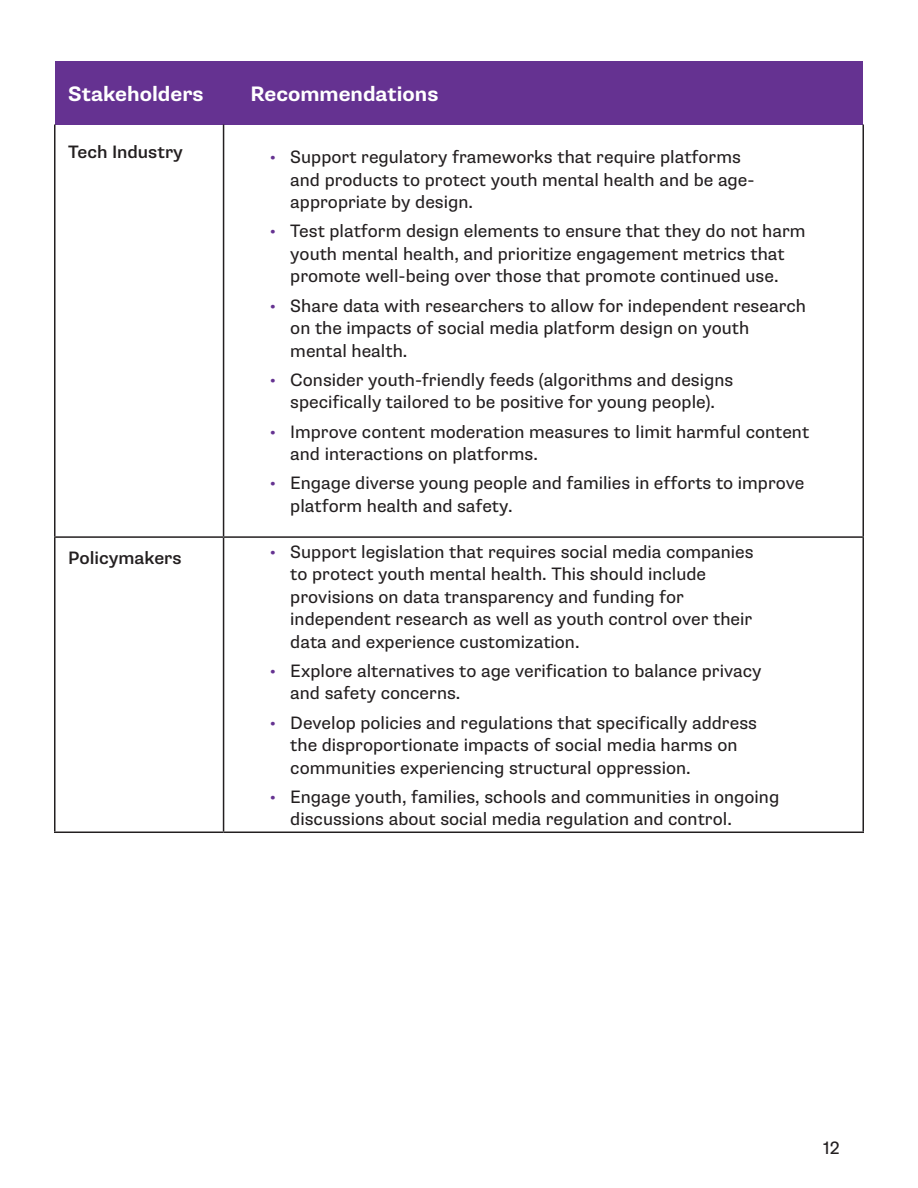
<style>
.page{position:relative;width:918px;height:1188px;background:#fff}
.page>*{position:absolute;margin:0;border:0;box-sizing:border-box;transform-origin:0 0}
.t1{font:700 21px "Supria Sans";color:#fff}
.t2{font:18px/22.5px "Supria Sans";color:#231f20}
.t3{font:500 18px "Supria Sans";color:#231f20}
.s1{font-size:16.5px;color:#653291}
</style>
<div class="page">
<div style="left:55px;top:61px;width:169px;height:64px;background:#653291"></div>
<div style="left:224px;top:61px;width:639px;height:64px;background:#653291"></div>
<hr style="left:54px;top:125px;width:2px;height:411px;background:#231f20">
<hr style="left:223px;top:125px;width:1px;height:411px;background:#231f20">
<hr style="left:862px;top:125px;width:2px;height:411px;background:#231f20">
<hr style="left:54px;top:536px;width:170px;height:2px;background:#231f20">
<hr style="left:54px;top:538px;width:2px;height:294px;background:#231f20">
<hr style="left:224px;top:536px;width:640px;height:2px;background:#231f20">
<hr style="left:223px;top:538px;width:1px;height:294px;background:#231f20">
<hr style="left:862px;top:538px;width:2px;height:294px;background:#231f20">
<hr style="left:54px;top:832px;width:170px;height:1px;background:#231f20">
<hr style="left:224px;top:832px;width:640px;height:1px;background:#231f20">
<p class="t1" style="left:68px;top:80px;width:137px">Stakeholders</p>
<p class="t1" style="left:251px;top:80px;width:189px">Recommendations</p>
<p class="t3" style="left:68px;top:141px;width:116px">Tech Industry</p>
<p class="t2" style="left:290px;top:146px;width:466px;text-indent:-20px"><span class="s1">•</span> Support regulatory frameworks that require platforms and products to protect youth mental health and be age&shy;appropriate by design.</p>
<p class="t2" style="left:270px;top:220px;width:537px;text-align:center"><span class="s1">•</span> Test platform design elements to ensure that they do not harm youth mental health, and prioritize engagement metrics that promote well-being over those that promote continued use.</p>
<p class="t2" style="left:290px;top:295px;width:517px;text-indent:-20px"><span class="s1">•</span> Share data with researchers to allow for independent research on the impacts of social media platform design on youth mental health.</p>
<p class="t2" style="left:270px;top:369px;width:465px;text-align:center"><span class="s1">•</span> Consider youth-friendly feeds (algorithms and designs specifically tailored to be positive for young people).</p>
<p class="t2" style="left:290px;top:421px;width:520px;text-indent:-20px"><span class="s1">•</span> Improve content moderation measures to limit harmful content and interactions on platforms.</p>
<p class="t2" style="left:290px;top:472px;width:516px;text-indent:-20px"><span class="s1">•</span> Engage diverse young people and families in efforts to improve platform health and safety.</p>
<p class="t3" style="left:68px;top:547px;width:115px">Policymakers</p>
<p class="t2" style="left:290px;top:540px;width:465px;text-indent:-20px"><span class="s1">•</span> Support legislation that requires social media companies to protect youth mental health. This should include provisions on data transparency and funding for independent research as well as youth control over their data and experience customization.</p>
<p class="t2" style="left:290px;top:660px;width:473px;text-indent:-20px"><span class="s1">•</span> Explore alternatives to age verification to balance privacy and safety concerns.</p>
<p class="t2" style="left:290px;top:711px;width:468px;text-indent:-20px"><span class="s1">•</span> Develop policies and regulations that specifically address the disproportionate impacts of social media harms on communities experiencing structural oppression.</p>
<p class="t2" style="left:290px;top:786px;width:491px;text-indent:-20px"><span class="s1">•</span> Engage youth, families, schools and communities in ongoing discussions about social media regulation and control.</p>
<p class="t2" style="left:824px;top:1137px;width:18px">12</p>
</div>
